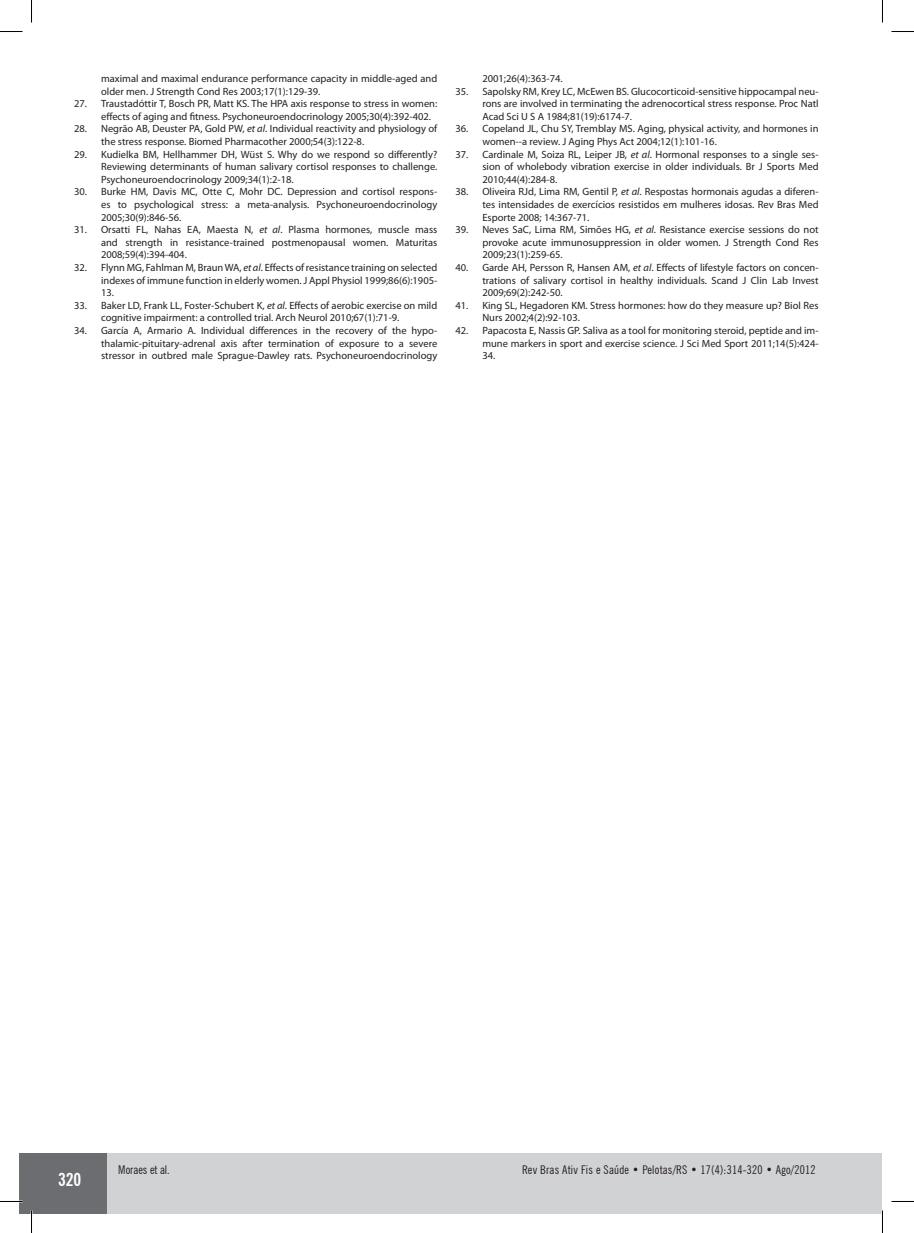
<style>
.page{position:relative;width:914px;height:1233px;background:#fff}
.page>*{position:absolute;margin:0;border:0;box-sizing:border-box;transform-origin:0 0}
.t1{font:700 condensed 18px "News Gothic BT";color:#fff}
.t2{font:condensed 12px "News Gothic BT";letter-spacing:.02em;color:#231f20}
.t3{font:condensed 12px "News Gothic BT";color:#231f20}
.t4{font:10.5px/12.6px "Myriad Pro";color:#231f20;text-align:justify}
.s1{font-style:italic}
</style>
<div class="page">
<div style="left:19px;top:1153px;width:89px;height:60px;background:#6c6d70"></div>
<div style="left:107px;top:1153px;width:774px;height:60px;background:#d1d2d4"></div>
<hr style="left:0;top:1200px;width:22px;height:2px;background:#fff">
<svg style="left:0;top:31px;width:22px;height:1px"></svg>
<svg style="left:891px;top:31px;width:22px;height:1px"></svg>
<svg style="left:0;top:1201px;width:22px;height:1px"></svg>
<svg style="left:891px;top:1201px;width:22px;height:1px"></svg>
<svg style="left:31px;top:0;width:1px;height:23px"></svg>
<svg style="left:31px;top:1210px;width:1px;height:22px"></svg>
<svg style="left:882px;top:0;width:1px;height:23px"></svg>
<svg style="left:882px;top:1210px;width:1px;height:22px"></svg>
<p class="t4" style="left:101px;top:72px;width:338px">maximal and maximal endurance performance capacity in middle-aged and older men. J Strength Cond Res 2003;17(1):129-39.</p>
<p class="t4" style="left:101px;top:97px;width:337px;text-indent:-27px">27. Traustadóttir T, Bosch PR, Matt KS. The HPA axis response to stress in women: effects of aging and fitness. Psychoneuroendocrinology 2005;30(4):392-402.</p>
<p class="t4" style="left:101px;top:122px;width:338px;text-indent:-27px">28. Negrão AB, Deuster PA, Gold PW, <span class="s1">et al</span>. Individual reactivity and physiology of the stress response. Biomed Pharmacother 2000;54(3):122-8.</p>
<p class="t4" style="left:101px;top:148px;width:338px;text-indent:-27px">29. Kudielka BM, Hellhammer DH, Wüst S. Why do we respond so differently?<br>Reviewing determinants of human salivary cortisol responses to challenge.<br>Psychoneuroendocrinology 2009;34(1):2-18.</p>
<p class="t4" style="left:101px;top:185px;width:338px;text-indent:-27px">30. Burke HM, Davis MC, Otte C, Mohr DC. Depression and cortisol respons&shy;es to psychological stress: a meta-analysis. Psychoneuroendocrinology 2005;30(9):846-56.</p>
<p class="t4" style="left:101px;top:223px;width:338px;text-indent:-27px">31. Orsatti FL, Nahas EA, Maesta N, <span class="s1">et al</span>. Plasma hormones, muscle mass and strength in resistance-trained postmenopausal women. Maturitas 2008;59(4):394-404.</p>
<p class="t4" style="left:101px;top:261px;width:338px;text-indent:-27px">32. Flynn MG, Fahlman M, Braun WA, <span class="s1">et al</span>. Effects of resistance training on selected indexes of immune function in elderly women. J Appl Physiol 1999;86(6):1905- 13.</p>
<p class="t4" style="left:101px;top:299px;width:338px;text-indent:-27px">33. Baker LD, Frank LL, Foster-Schubert K, <span class="s1">et al</span>. Effects of aerobic exercise on mild cognitive impairment: a controlled trial. Arch Neurol 2010;67(1):71-9.</p>
<p class="t4" style="left:101px;top:324px;width:338px;text-indent:-27px">34. García A, Armario A. Individual differences in the recovery of the hypo&shy;thalamic-pituitary-adrenal axis after termination of exposure to a severe stressor in outbred male Sprague-Dawley rats. Psychoneuroendocrinology</p>
<p class="t4" style="left:482px;top:72px;width:82px">2001;26(4):363-74.</p>
<p class="t4" style="left:482px;top:85px;width:338px;text-indent:-27px">35. Sapolsky RM, Krey LC, McEwen BS. Glucocorticoid-sensitive hippocampal neu&shy;rons are involved in terminating the adrenocortical stress response. Proc Natl Acad Sci U S A 1984;81(19):6174-7.</p>
<p class="t4" style="left:482px;top:122px;width:337px;text-indent:-27px">36. Copeland JL, Chu SY, Tremblay MS. Aging, physical activity, and hormones in women--a review. J Aging Phys Act 2004;12(1):101-16.</p>
<p class="t4" style="left:482px;top:148px;width:337px;text-indent:-27px">37. Cardinale M, Soiza RL, Leiper JB, <span class="s1">et al</span>. Hormonal responses to a single ses&shy;sion of wholebody vibration exercise in older individuals. Br J Sports Med 2010;44(4):284-8.</p>
<p class="t4" style="left:482px;top:185px;width:338px;text-indent:-27px">38. Oliveira RJd, Lima RM, Gentil P, <span class="s1">et al</span>. Respostas hormonais agudas a diferen&shy;tes intensidades de exercícios resistidos em mulheres idosas. Rev Bras Med Esporte 2008; 14:367-71.</p>
<p class="t4" style="left:482px;top:223px;width:338px;text-indent:-27px">39. Neves SaC, Lima RM, Simões HG, <span class="s1">et al</span>. Resistance exercise sessions do not provoke acute immunosuppression in older women. J Strength Cond Res 2009;23(1):259-65.</p>
<p class="t4" style="left:482px;top:261px;width:338px;text-indent:-27px">40. Garde AH, Persson R, Hansen AM, <span class="s1">et al</span>. Effects of lifestyle factors on concen&shy;trations of salivary cortisol in healthy individuals. Scand J Clin Lab Invest 2009;69(2):242-50.</p>
<p class="t4" style="left:482px;top:299px;width:338px;text-indent:-27px">41. King SL, Hegadoren KM. Stress hormones: how do they measure up? Biol Res<br>Nurs 2002;4(2):92-103.</p>
<p class="t4" style="left:482px;top:324px;width:338px;text-indent:-27px">42. Papacosta E, Nassis GP. Saliva as a tool for monitoring steroid, peptide and im&shy;mune markers in sport and exercise science. J Sci Med Sport 2011;14(5):424- 34.</p>
<h1 class="t1" style="left:58px;top:1168px;width:25px">320</h1>
<p class="t3" style="left:118px;top:1162px;width:53px">Moraes et al.</p>
<p class="t2" style="left:522px;top:1162px;width:295px">Rev Bras Ativ Fis e Saúde • Pelotas/RS • 17(4):314-320 • Ago/2012</p>
</div>
